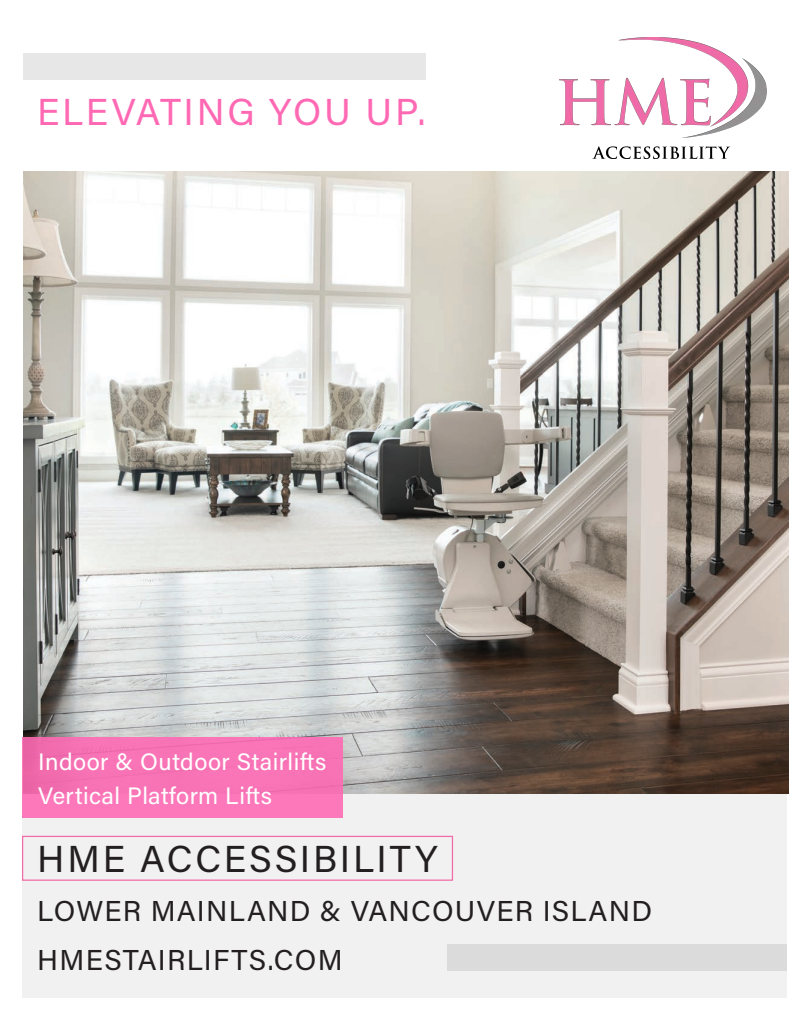
<style>
.page{position:relative;width:810px;height:1035px;background:#fff}
.page>*{position:absolute;margin:0;border:0;box-sizing:border-box;transform-origin:0 0}
.t1{font:37.5px "Acumin Pro";letter-spacing:.075em;color:#231f20}
.t2{font:37.5px "Acumin Pro";letter-spacing:.07em;color:#ff69b4}
.t3{font:28.75px "Acumin Pro";letter-spacing:.04em;color:#231f20}
.t4{font:23.75px "Acumin Pro";letter-spacing:.02em;color:#fff}
</style>
<div class="page">
<div style="left:22px;top:793px;width:765px;height:205px;background:#f1f1f1"></div>
<img style="left:23px;top:172px;width:765px;height:621px">
<div style="left:448px;top:944px;width:339px;height:26px;background:#dbdbdb"></div>
<div style="left:22px;top:836px;width:431px;height:45px;border:1px solid #f16ba9"></div>
<div style="left:23px;top:54px;width:402px;height:26px;background:#e7e7e7"></div>
<img style="left:559px;top:37px;width:208px;height:122px">
<div style="left:22px;top:738px;width:321px;height:80px;background:#f974b6"></div>
<p class="t2" style="left:37px;top:86px;width:390px">ELEVATING YOU UP.</p>
<p class="t4" style="left:38px;top:745px;width:289px">Indoor &amp; Outdoor Stairlifts</p>
<p class="t4" style="left:38px;top:779px;width:235px">Vertical Platform Lifts</p>
<p class="t1" style="left:37px;top:833px;width:402px">HME ACCESSIBILITY</p>
<p class="t3" style="left:37px;top:891px;width:616px">LOWER MAINLAND &amp; VANCOUVER ISLAND</p>
<p class="t3" style="left:37px;top:940px;width:307px">HMESTAIRLIFTS.COM</p>
</div>
